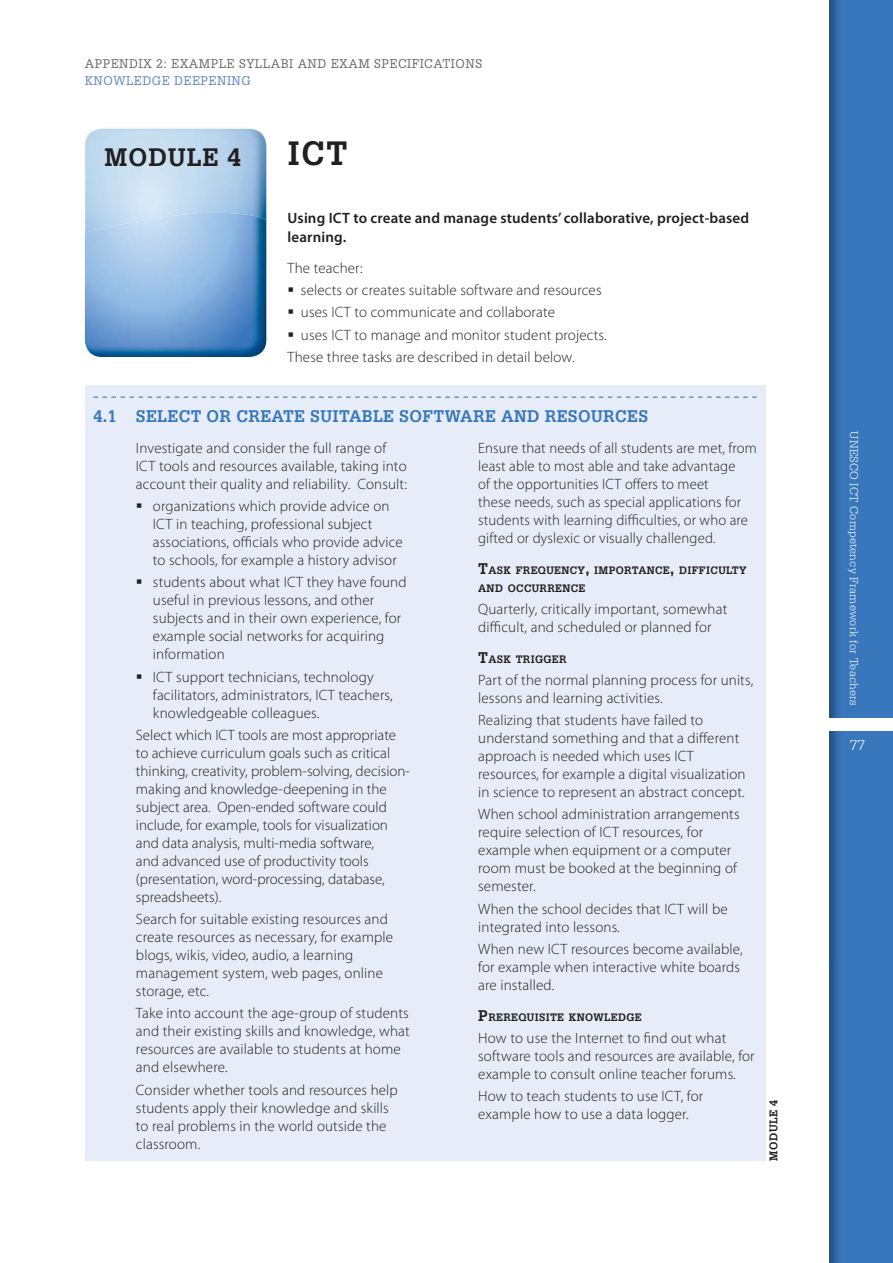
<style>
.page{position:relative;width:893px;height:1263px;background:#fff}
.page>*{position:absolute;margin:0;border:0;box-sizing:border-box;transform-origin:0 0}
.t1{font:700 36px "Serifa Std";color:#231f20;scale:.9 1}
.t2{font:700 27px "Serifa Std";letter-spacing:.04em;color:#231f20;scale:.9 1}
.t3{font:700 18px "Serifa Std";letter-spacing:.02em;color:#3777bc;scale:.9 1}
.t4{font:300 15px/18px "Myriad Pro";letter-spacing:.01em;color:#231f20}
.t5{font:600 15px/19.5px "Myriad Pro";letter-spacing:.01em;color:#231f20}
.t6{font:300 15px "Serifa Std";color:#fff;scale:.96 1}
.t7{font:13.5px "Serifa Std";letter-spacing:.04em;color:#6d6e70;scale:.9 1}
.t8{font:13.5px "Serifa Std";letter-spacing:.04em;color:#628ac7;scale:.9 1}
.t9{font:300 12px "Serifa Std";letter-spacing:.02em;color:#fff}
.t10{font:700 12px "Serifa Std";letter-spacing:.04em;color:#231f20;scale:.9 1}
.t11{font:700 11.55px/18px "Serifa Std";letter-spacing:.03em;color:#231f20;scale:.9 1}
.s1{font-size:16.5px}
</style>
<div class="page">
<img style="left:829px;top:0;width:63px;height:1263px">
<div style="left:826px;top:719px;width:66px;height:12px;background:#fff"></div>
<div style="left:85px;top:385px;width:680px;height:776px;background:#e6edf8"></div>
<svg style="left:93px;top:397px;width:664px;height:1px"></svg>
<img style="left:85px;top:233px;width:181px;height:124px">
<img style="left:85px;top:129px;width:181px;height:104px">
<p class="t7" style="left:85px;top:60px;width:443px">APPENDIX 2: EXAMPLE SYLLABI AND EXAM SPECIFICATIONS</p>
<p class="t8" style="left:85px;top:77px;width:186px">KNOWLEDGE DEEPENING</p>
<h2 class="t2" style="left:105px;top:149px;width:153px">MODULE 4</h2>
<h1 class="t1" style="left:288px;top:142px;width:68px">ICT</h1>
<p class="t5" style="left:288px;top:209px;width:463px">Using ICT to create and manage students’ collaborative, project-based learning.</p>
<p class="t4" style="left:288px;top:260px;width:77px">The teacher:</p>
<p class="t4" style="left:301px;top:282px;width:302px">selects or creates suitable software and resources</p>
<p class="t4" style="left:301px;top:304px;width:256px">uses ICT to communicate and collaborate</p>
<p class="t4" style="left:301px;top:326px;width:307px">uses ICT to manage and monitor student projects.</p>
<p class="t4" style="left:288px;top:349px;width:288px">These three tasks are described in detail below.</p>
<p class="t3" style="left:93px;top:411px;width:618px">4.1 SELECT OR CREATE SUITABLE SOFTWARE AND RESOURCES</p>
<p class="t4" style="left:136px;top:439px;width:273px">Investigate and consider the full range of<br>ICT tools and resources available, taking into account their quality and reliability. Consult:</p>
<p class="t4" style="left:153px;top:498px;width:251px">organizations which provide advice on ICT in teaching, professional subject associations, officials who provide advice to schools, for example a history advisor</p>
<p class="t4" style="left:153px;top:574px;width:255px">students about what ICT they have found useful in previous lessons, and other subjects and in their own experience, for example social networks for acquiring information</p>
<p class="t4" style="left:153px;top:668px;width:241px">ICT support technicians, technology facilitators, administrators, ICT teachers, knowledgeable colleagues.</p>
<p class="t4" style="left:136px;top:726px;width:276px">Select which ICT tools are most appropriate to achieve curriculum goals such as critical thinking, creativity, problem-solving, decision&shy;making and knowledge-deepening in the subject area. Open-ended software could include, for example, tools for visualization and data analysis, multi-media software,<br>and advanced use of productivity tools (presentation, word-processing, database, spreadsheets).</p>
<p class="t4" style="left:136px;top:911px;width:259px">Search for suitable existing resources and create resources as necessary, for example blogs, wikis, video, audio, a learning management system, web pages, online storage, etc.</p>
<p class="t4" style="left:136px;top:1005px;width:275px">Take into account the age-group of students and their existing skills and knowledge, what resources are available to students at home and elsewhere.</p>
<p class="t4" style="left:136px;top:1081px;width:263px">Consider whether tools and resources help students apply their knowledge and skills to real problems in the world outside the classroom.</p>
<p class="t4" style="left:478px;top:439px;width:280px">Ensure that needs of all students are met, from least able to most able and take advantage<br>of the opportunities ICT offers to meet<br>these needs, such as special applications for students with learning difficulties, or who are gifted or dyslexic or visually challenged.</p>
<p class="t11" style="left:478px;top:562px;width:300px"><span class="s1">T</span>ASK FREQUENCY<span class="s1">,</span> IMPORTANCE<span class="s1">,</span> DIFFICULTY<br>AND OCCURRENCE</p>
<p class="t4" style="left:478px;top:600px;width:251px">Quarterly, critically important, somewhat difficult, and scheduled or planned for</p>
<p class="t11" style="left:478px;top:651px;width:100px"><span class="s1">T</span>ASK TRIGGER</p>
<p class="t4" style="left:478px;top:671px;width:277px">Part of the normal planning process for units, lessons and learning activities.</p>
<p class="t4" style="left:478px;top:712px;width:269px">Realizing that students have failed to understand something and that a different approach is needed which uses ICT resources, for example a digital visualization in science to represent an abstract concept.</p>
<p class="t4" style="left:478px;top:806px;width:263px">When school administration arrangements require selection of ICT resources, for example when equipment or a computer room must be booked at the beginning of semester.</p>
<p class="t4" style="left:478px;top:900px;width:251px">When the school decides that ICT will be integrated into lessons.</p>
<p class="t4" style="left:478px;top:940px;width:266px">When new ICT resources become available, for example when interactive white boards are installed.</p>
<p class="t11" style="left:478px;top:1009px;width:183px"><span class="s1">P</span>REREQUISITE KNOWLEDGE</p>
<p class="t4" style="left:478px;top:1029px;width:278px">How to use the Internet to find out what software tools and resources are available, for example to consult online teacher forums.</p>
<p class="t4" style="left:478px;top:1088px;width:227px">How to teach students to use ICT, for example how to use a data logger.</p>
<p class="t10" style="left:770px;top:1161px;width:69px;rotate:-90deg">MODULE 4</p>
<p class="t9" style="left:861px;top:431px;width:276px;rotate:90deg">UNESCO ICT Competency Framework for Teachers</p>
<p class="t6" style="left:850px;top:736px;width:17px">77</p>
</div>
